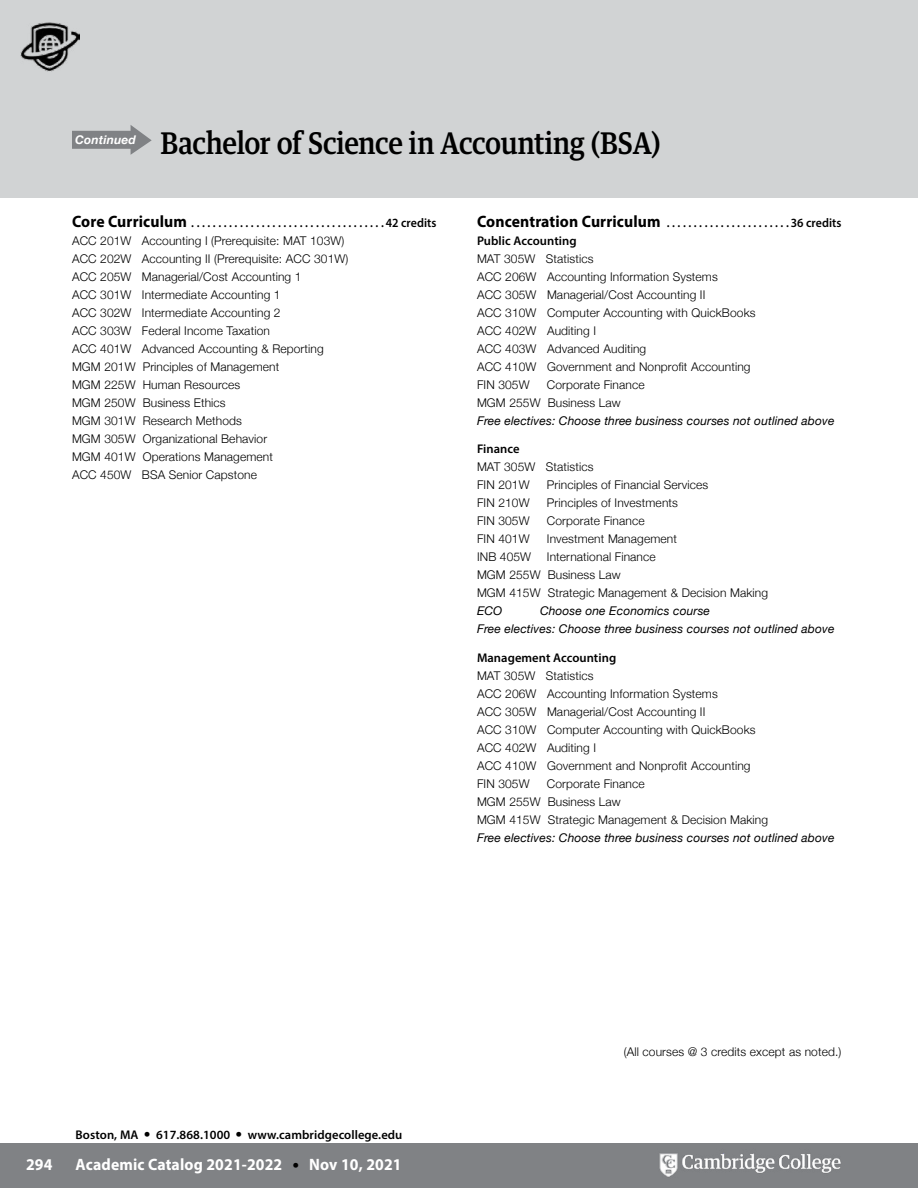
<style>
.page{position:relative;width:918px;height:1188px;background:#fff}
.page>*{position:absolute;margin:0;border:0;box-sizing:border-box;transform-origin:0 0}
.cht_h1-egypt{font:500 30px "Guardian Text Egyp";letter-spacing:-.015em;color:#000;scale:.9 1}
.t1{font:700 16.5px "Myriad Pro";letter-spacing:.01em;color:#000;scale:.95 1}
.t2{font:700 16.5px "Myriad Pro";letter-spacing:.01em;color:#fff;scale:.95 1}
.txt-2_b{font:600 12.6px "Myriad Pro";letter-spacing:.005em;color:#000}
.txt-2_b-2{font:600 12.6px "Myriad Pro";letter-spacing:.005em;color:#000;scale:.95 1}
.bul-2{font:300 12px "Helvetica Neue";letter-spacing:.01em;color:#000}
.txt-2_it{font:italic 12px "Helvetica Neue";letter-spacing:.01em;color:#000}
.bul-9{font:italic 12px "Helvetica Neue";letter-spacing:.01em;color:#000}
.txt-9{font:300 12px "Helvetica Neue";letter-spacing:.01em;color:#000}
.bul-2-2{font:italic 12px "Helvetica Neue";letter-spacing:.01em;color:#000}
.txt-0{font:italic 700 12px "Helvetica Neue";letter-spacing:.01em;color:#fff}
.s1{font-weight:700;font-size:16.5px}
.s2{font-weight:600;font-size:12.6px}
.s3{font-family:"Helvetica Neue";font-weight:300;font-size:13.5px}
.s4{font-family:"Helvetica Neue";font-weight:300;font-size:13.5px;color:#000}
</style>
<div class="page">
<div style="left:0;top:1143px;width:918px;height:45px;background:#808285"></div>
<img style="left:659px;top:1153px;width:182px;height:24px">
<div style="left:0;top:0;width:918px;height:198px;background:#d1d3d4"></div>
<img style="left:20px;top:22px;width:59px;height:50px">
<svg style="left:72px;top:125px;width:80px;height:30px"></svg>
<p class="txt-0" style="left:75px;top:131px;width:62px">Continued</p>
<p class="cht_h1-egypt" style="left:161px;top:118px;width:557px">Bachelor of Science in Accounting (BSA)</p>
<p class="txt-2_b-2" style="left:72px;top:214px;width:127px"><span class="s1">Core Curriculum</span>....................................</p>
<p class="txt-2_b-2" style="left:386px;top:214px;width:55px">42 credits</p>
<p class="bul-2" style="left:72px;top:231px;width:274px">ACC 201W Accounting I (Prerequisite: MAT 103W)</p>
<p class="bul-2" style="left:72px;top:249px;width:278px">ACC 202W Accounting II (Prerequisite: ACC 301W)</p>
<p class="bul-2" style="left:72px;top:267px;width:231px">ACC 205W Managerial/Cost Accounting 1</p>
<p class="bul-2" style="left:72px;top:285px;width:210px">ACC 301W Intermediate Accounting 1</p>
<p class="bul-2" style="left:72px;top:303px;width:210px">ACC 302W Intermediate Accounting 2</p>
<p class="bul-2" style="left:72px;top:321px;width:199px">ACC 303W Federal Income Taxation</p>
<p class="bul-2" style="left:72px;top:339px;width:253px">ACC 401W Advanced Accounting &amp; Reporting</p>
<p class="bul-2" style="left:72px;top:357px;width:209px">MGM 201W Principles of Management</p>
<p class="bul-2" style="left:72px;top:375px;width:170px">MGM 225W Human Resources</p>
<p class="bul-2" style="left:72px;top:393px;width:155px">MGM 250W Business Ethics</p>
<p class="bul-2" style="left:72px;top:411px;width:171px">MGM 301W Research Methods</p>
<p class="bul-2" style="left:72px;top:429px;width:197px">MGM 305W Organizational Behavior</p>
<p class="bul-2" style="left:72px;top:447px;width:202px">MGM 401W Operations Management</p>
<p class="bul-2" style="left:72px;top:465px;width:187px">ACC 450W BSA Senior Capstone</p>
<p class="t1" style="left:477px;top:210px;width:201px">Concentration Curriculum <span class="s2">.......................</span></p>
<p class="txt-2_b-2" style="left:791px;top:214px;width:55px">36 credits</p>
<p class="txt-2_b" style="left:477px;top:232px;width:101px">Public Accounting</p>
<p class="bul-2" style="left:477px;top:249px;width:118px">MAT 305W Statistics</p>
<p class="bul-2" style="left:477px;top:267px;width:242px">ACC 206W Accounting Information Systems</p>
<p class="bul-2" style="left:477px;top:285px;width:230px">ACC 305W Managerial/Cost Accounting II</p>
<p class="bul-2" style="left:477px;top:303px;width:280px">ACC 310W Computer Accounting with QuickBooks</p>
<p class="bul-2" style="left:477px;top:321px;width:121px">ACC 402W Auditing I</p>
<p class="bul-2" style="left:477px;top:339px;width:171px">ACC 403W Advanced Auditing</p>
<p class="bul-2" style="left:477px;top:357px;width:275px">ACC 410W Government and Nonprofit Accounting</p>
<p class="bul-2" style="left:477px;top:375px;width:54px">FIN 305W</p>
<p class="bul-2" style="left:547px;top:375px;width:99px">Corporate Finance</p>
<p class="bul-2" style="left:477px;top:393px;width:145px">MGM 255W Business Law</p>
<p class="bul-9" style="left:477px;top:412px;width:359px">Free electives: Choose three business courses not outlined above</p>
<p class="txt-2_b" style="left:477px;top:441px;width:44px">Finance</p>
<p class="bul-2" style="left:477px;top:457px;width:118px">MAT 305W Statistics</p>
<p class="bul-2" style="left:477px;top:475px;width:54px">FIN 201W</p>
<p class="bul-2" style="left:547px;top:475px;width:163px">Principles of Financial Services</p>
<p class="bul-2" style="left:477px;top:493px;width:54px">FIN 210W</p>
<p class="bul-2" style="left:547px;top:493px;width:133px">Principles of Investments</p>
<p class="bul-2" style="left:477px;top:511px;width:54px">FIN 305W</p>
<p class="bul-2" style="left:547px;top:511px;width:99px">Corporate Finance</p>
<p class="bul-2" style="left:477px;top:529px;width:54px">FIN 401W</p>
<p class="bul-2" style="left:547px;top:529px;width:132px">Investment Management</p>
<p class="bul-2" style="left:477px;top:547px;width:56px">INB 405W</p>
<p class="bul-2" style="left:547px;top:547px;width:110px">International Finance</p>
<p class="bul-2" style="left:477px;top:565px;width:145px">MGM 255W Business Law</p>
<p class="bul-2" style="left:477px;top:583px;width:293px">MGM 415W Strategic Management &amp; Decision Making</p>
<p class="bul-2-2" style="left:477px;top:602px;width:27px">ECO</p>
<p class="bul-2-2" style="left:540px;top:602px;width:172px">Choose one Economics course</p>
<p class="txt-2_it" style="left:477px;top:620px;width:359px">Free electives: Choose three business courses not outlined above</p>
<p class="txt-2_b" style="left:477px;top:649px;width:141px">Management Accounting</p>
<p class="bul-2" style="left:477px;top:666px;width:118px">MAT 305W Statistics</p>
<p class="bul-2" style="left:477px;top:684px;width:242px">ACC 206W Accounting Information Systems</p>
<p class="bul-2" style="left:477px;top:702px;width:230px">ACC 305W Managerial/Cost Accounting II</p>
<p class="bul-2" style="left:477px;top:720px;width:280px">ACC 310W Computer Accounting with QuickBooks</p>
<p class="bul-2" style="left:477px;top:738px;width:121px">ACC 402W Auditing I</p>
<p class="bul-2" style="left:477px;top:756px;width:275px">ACC 410W Government and Nonprofit Accounting</p>
<p class="bul-2" style="left:477px;top:774px;width:54px">FIN 305W</p>
<p class="bul-2" style="left:547px;top:774px;width:99px">Corporate Finance</p>
<p class="bul-2" style="left:477px;top:792px;width:145px">MGM 255W Business Law</p>
<p class="bul-2" style="left:477px;top:810px;width:293px">MGM 415W Strategic Management &amp; Decision Making</p>
<p class="txt-2_it" style="left:477px;top:829px;width:359px">Free electives: Choose three business courses not outlined above</p>
<p class="txt-2_b" style="left:76px;top:1127px;width:328px">Boston, MA <span class="s3">•</span> 617.868.1000 <span class="s3">•</span> www.cambridgecollege.edu</p>
<h2 class="t2" style="left:26px;top:1154px;width:29px">294</h2>
<h2 class="t2" style="left:76px;top:1154px;width:345px">Academic Catalog 2021-2022 <span class="s4">•</span> Nov 10, 2021</h2>
<p class="txt-9" style="left:624px;top:1042px;width:219px">(All courses @ 3 credits except as noted.)</p>
</div>
